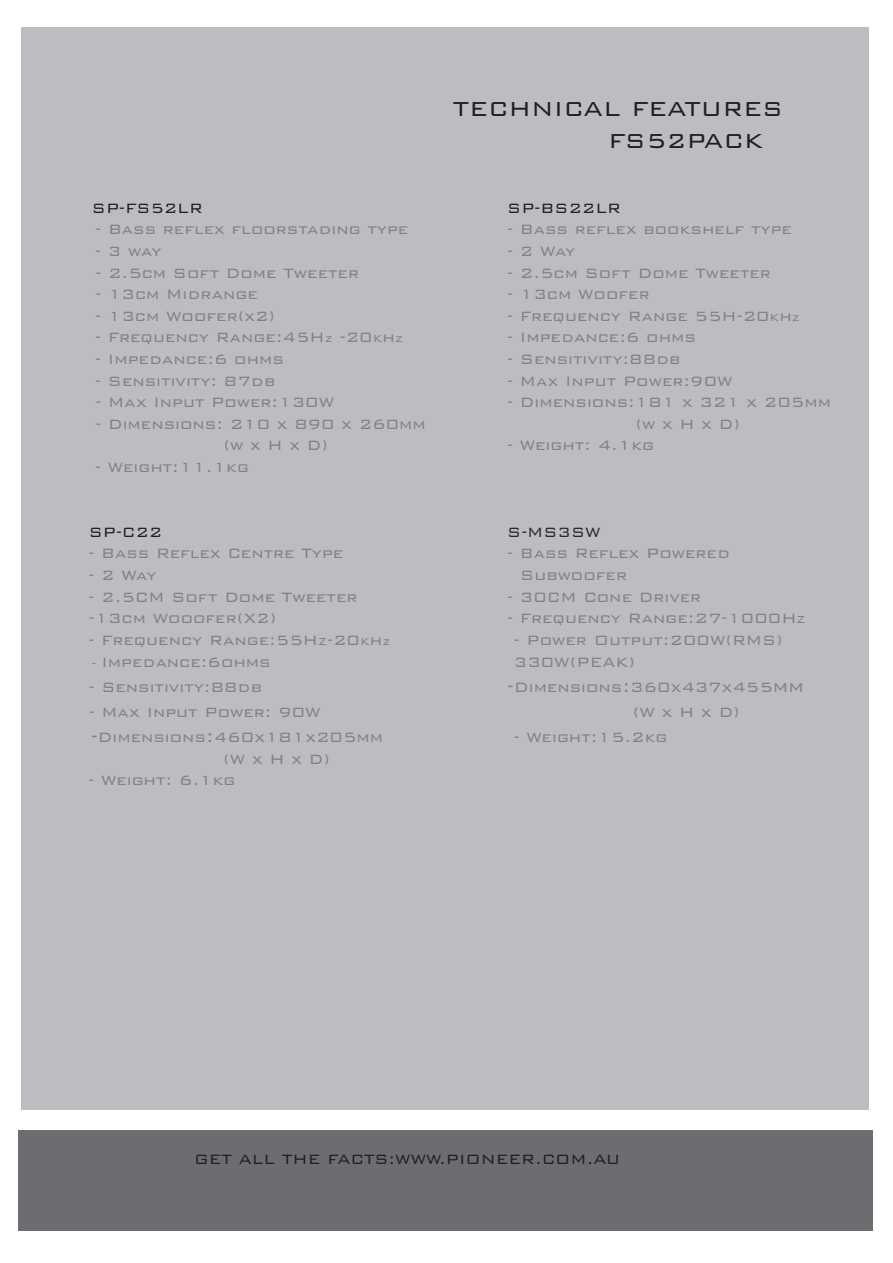
<style>
.page{position:relative;width:893px;height:1263px;background:#fff}
.page>*{position:absolute;margin:0;border:0;box-sizing:border-box;transform-origin:0 0}
.t1{font:300 27px "Bank Gothic BT";color:#231f20}
.t2{font:300 18px "Bank Gothic BT";color:#808285}
.t3{font:300 18px "Bank Gothic BT";color:#231f20}
.t4{font:300 18px "Bank Gothic BT";color:#2b292a}
.s1{font-size:13.5px}
.s2{font-size:21px}
</style>
<div class="page">
<div style="left:21px;top:27px;width:848px;height:1083px;background:#bcbdc0"></div>
<div style="left:18px;top:1130px;width:855px;height:100px;background:#6c6d70"></div>
<p class="t1" style="left:453px;top:94px;width:332px">TECHNICAL FEATURES</p>
<p class="t1" style="left:608px;top:127px;width:157px">FS52PACK</p>
<p class="t3" style="left:92px;top:199px;width:112px">SP-FS52LR</p>
<p class="t3" style="left:507px;top:199px;width:115px">SP-BS22LR</p>
<p class="t2" style="left:95px;top:220px;width:314px">- Bass reflex floorstading type</p>
<p class="t2" style="left:507px;top:220px;width:286px">- Bass reflex bookshelf type</p>
<p class="t2" style="left:95px;top:242px;width:68px">- 3 way</p>
<p class="t2" style="left:507px;top:242px;width:70px">- 2 Way</p>
<p class="t2" style="left:95px;top:263px;width:265px">- 2.5cm Soft Dome Tweeter</p>
<p class="t2" style="left:507px;top:263px;width:265px">- 2.5cm Soft Dome Tweeter</p>
<p class="t2" style="left:95px;top:285px;width:164px">- 13cm Midrange</p>
<p class="t2" style="left:507px;top:285px;width:144px">- 13cm Woofer</p>
<p class="t2" style="left:95px;top:307px;width:181px">- 13cm Woofer(x2)</p>
<p class="t2" style="left:507px;top:307px;width:294px">- Frequency Range 55H-20<span class="s1">K</span>h<span class="s1">z</span></p>
<p class="t2" style="left:95px;top:328px;width:310px">- Frequency Range:45H<span class="s1">z</span> -20<span class="s1">K</span>h<span class="s1">z</span></p>
<p class="t2" style="left:507px;top:328px;width:190px">- Impedance:6 ohms</p>
<p class="t2" style="left:95px;top:350px;width:190px">- Impedance:6 ohms</p>
<p class="t2" style="left:507px;top:350px;width:175px">- Sensitivity:88db</p>
<p class="t2" style="left:95px;top:371px;width:182px">- Sensitivity: 87db</p>
<p class="t2" style="left:507px;top:371px;width:227px">- Max Input Power:90W</p>
<p class="t2" style="left:95px;top:393px;width:240px">- Max Input Power:130W</p>
<p class="t2" style="left:507px;top:393px;width:325px">- Dimensions:181 x 321 x 205mm</p>
<p class="t2" style="left:95px;top:415px;width:332px">- Dimensions: 210 x 890 x 260mm</p>
<p class="t2" style="left:635px;top:415px;width:106px">(w x H x D)</p>
<p class="t2" style="left:224px;top:436px;width:106px">(w x H x D)</p>
<p class="t2" style="left:507px;top:436px;width:148px">- Weight: 4.1kg</p>
<p class="t2" style="left:95px;top:458px;width:155px">- Weight:11.1kg</p>
<p class="t3" style="left:89px;top:523px;width:75px">SP-C22</p>
<p class="t4" style="left:507px;top:523px;width:95px">S-MS3SW</p>
<p class="t2" style="left:89px;top:544px;width:256px">- Bass Reflex Centre Type</p>
<p class="t2" style="left:507px;top:544px;width:224px">- Bass Reflex Powered</p>
<p class="t2" style="left:89px;top:566px;width:70px">- 2 Way</p>
<p class="t2" style="left:520px;top:566px;width:108px">Subwoofer</p>
<p class="t2" style="left:89px;top:587px;width:270px">- 2.5CM Soft Dome Tweeter</p>
<p class="t2" style="left:507px;top:587px;width:195px">- 30CM Cone Driver</p>
<p class="t2" style="left:89px;top:609px;width:189px">-13cm Wooofer(X2)</p>
<p class="t2" style="left:507px;top:609px;width:300px">- Frequency Range:27-1000H<span class="s1">Z</span></p>
<p class="t2" style="left:89px;top:631px;width:304px">- Frequency Range:55H<span class="s1">Z</span>-20<span class="s1">K</span>h<span class="s1">z</span></p>
<p class="t2" style="left:514px;top:631px;width:270px">- Power Output:200W(RMS)</p>
<p class="t2" style="left:92px;top:652px;width:180px"><span class="s1">-</span> Impedance:6ohms</p>
<p class="t2" style="left:514px;top:652px;width:123px">330W(PEAK)</p>
<p class="t2" style="left:89px;top:677px;width:175px">- Sensitivity:88db</p>
<p class="t2" style="left:507px;top:677px;width:298px"><span class="s2">-</span>Dimensions<span class="s2">:</span>360x437x455<span class="s2">mm</span></p>
<p class="t2" style="left:89px;top:703px;width:234px">- Max Input Power: 90W</p>
<p class="t2" style="left:633px;top:703px;width:108px">(W x H x D)</p>
<p class="t2" style="left:91px;top:728px;width:294px"><span class="s2">-</span>Dimensions<span class="s2">:</span>460x181x205mm</p>
<p class="t2" style="left:514px;top:728px;width:155px">- Weight:15.2kg</p>
<p class="t2" style="left:223px;top:749px;width:108px">(W x H x D)</p>
<p class="t2" style="left:89px;top:771px;width:148px">- Weight: 6.1kg</p>
<p class="t3" style="left:194px;top:1150px;width:428px">GET ALL THE FACTS:WWW.PIONEER.COM.AU</p>
</div>
